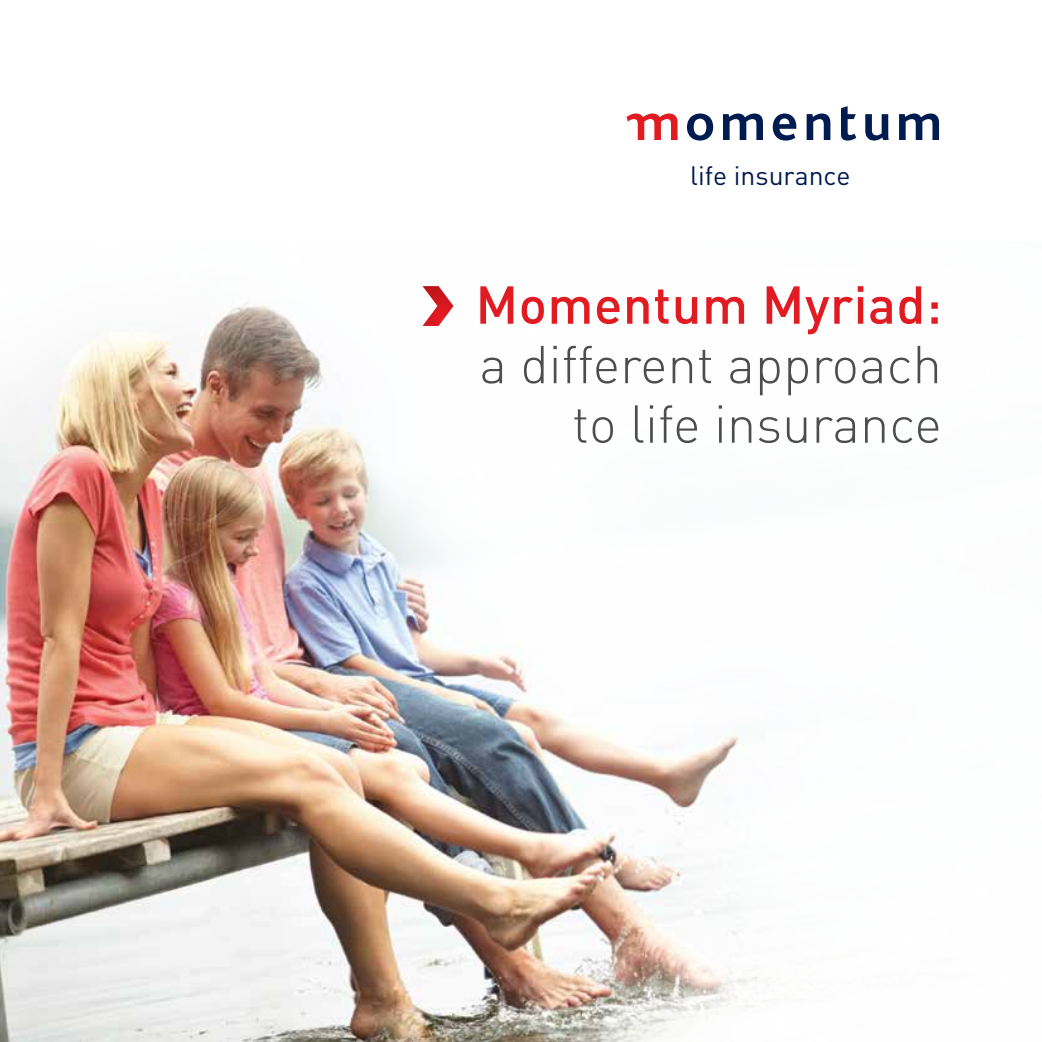
<style>
.page{position:relative;width:1042px;height:1042px;background:#fff}
.page>*{position:absolute;margin:0;border:0;box-sizing:border-box;transform-origin:0 0}
.t1{font:300 52.5px/59.5px "DINOT";color:#4d4d4f;text-align:right}
.t2{font:500 52.5px "DINOT";letter-spacing:.01em;color:#e11b22}
.t3{font:26.25px "DIN";color:#001b50}
</style>
<div class="page">
<img style="left:0;top:301px;width:758px;height:741px">
<svg style="left:626px;top:113px;width:51px;height:27px"></svg>
<svg style="left:687px;top:106px;width:252px;height:35px"></svg>
<svg style="left:422px;top:286px;width:31px;height:40px"></svg>
<p class="t3" style="left:690px;top:159px;width:162px">life insurance</p>
<p class="t2" style="left:475px;top:271px;width:468px">Momentum Myriad:</p>
<p class="t1" style="left:479px;top:334px;width:464px">a different approach to life insurance</p>
</div>
